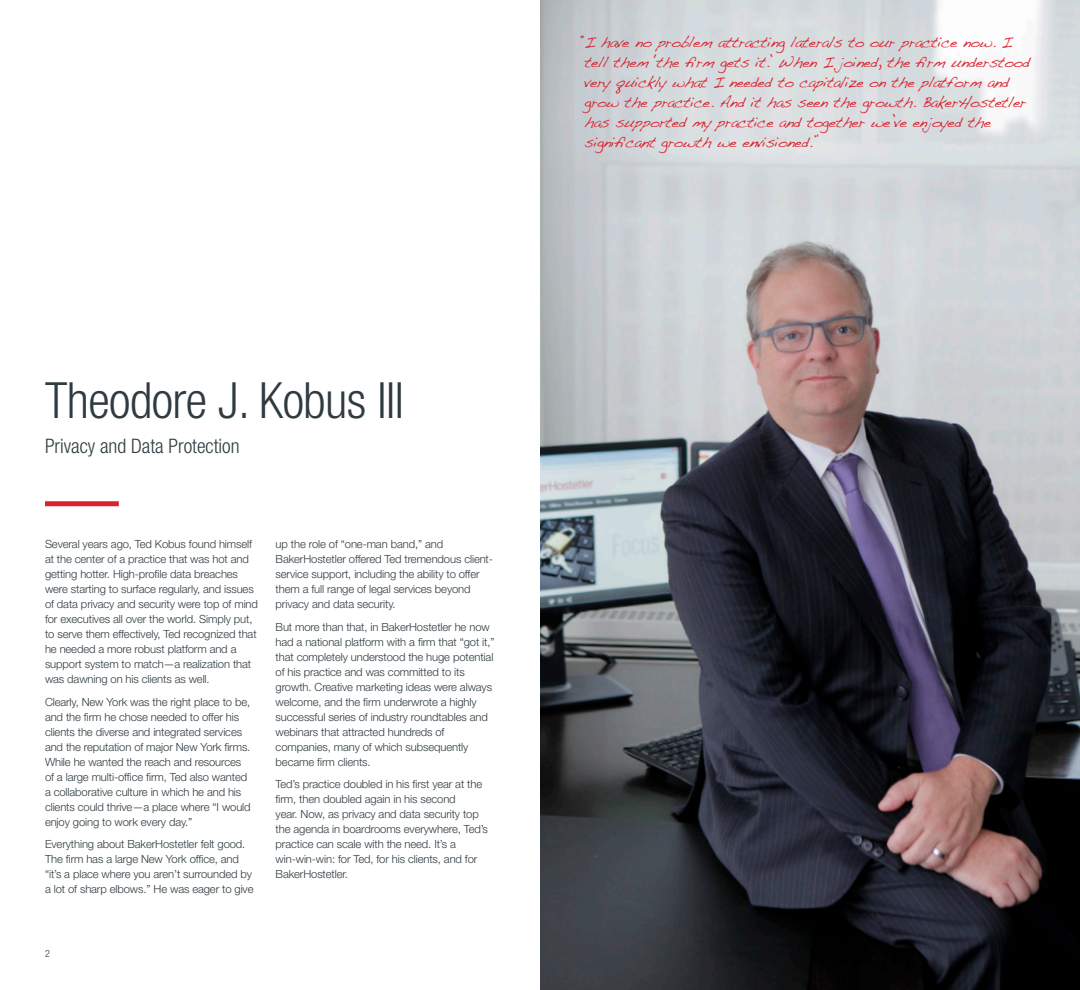
<style>
.page{position:relative;width:1080px;height:990px;background:#fff}
.page>*{position:absolute;margin:0;border:0;box-sizing:border-box;transform-origin:0 0}
.t1{font:300 condensed 50px "Helvetica Neue LT Std";letter-spacing:-.01em;color:#2f3b41}
.t2{font:300 condensed 20px "Helvetica Neue LT Std";color:#2f3b41}
.t3{font:15px/20px "Handwriting Dakota";letter-spacing:-.025em;color:#db2230}
.t4{font:300 11.25px/15px "Helvetica Neue LT Std";letter-spacing:-.01em;color:#2f3b41}
.t5{font:300 condensed 10px "Helvetica Neue LT Std";color:#2f3b41}
</style>
<div class="page">
<img style="left:540px;top:0;width:540px;height:990px">
<div style="left:45px;top:501px;width:74px;height:5px;background:#db2230"></div>
<p class="t3" style="left:581px;top:31px;width:450px">“I have no problem attracting laterals to our practice now. I tell them ‘the firm gets it.’ When I joined, the firm understood very quickly what I needed to capitalize on the platform and grow the practice. And it has seen the growth. BakerHostetler has supported my practice and together we’ve enjoyed the significant growth we envisioned.”</p>
<p class="t1" style="left:45px;top:372px;width:360px">Theodore J. Kobus III</p>
<p class="t2" style="left:45px;top:435px;width:196px">Privacy and Data Protection</p>
<p class="t4" style="left:45px;top:536px;width:215px">Several years ago, Ted Kobus found himself at the center of a practice that was hot and getting hotter. High-profile data breaches were starting to surface regularly, and issues of data privacy and security were top of mind for executives all over the world. Simply put, to serve them effectively, Ted recognized that he needed a more robust platform and a support system to match—a realization that was dawning on his clients as well.</p>
<p class="t4" style="left:45px;top:694px;width:207px">Clearly, New York was the right place to be, and the firm he chose needed to offer his clients the diverse and integrated services and the reputation of major New York firms.<br>While he wanted the reach and resources of a large multi-office firm, Ted also wanted a collaborative culture in which he and his clients could thrive—a place where “I would enjoy going to work every day.”</p>
<p class="t4" style="left:45px;top:836px;width:210px">Everything about BakerHostetler felt good.<br>The firm has a large New York office, and “it’s a place where you aren’t surrounded by a lot of sharp elbows.” He was eager to give</p>
<p class="t4" style="left:276px;top:536px;width:219px">up the role of “one-man band,” and BakerHostetler offered Ted tremendous client&shy;service support, including the ability to offer them a full range of legal services beyond privacy and data security.</p>
<p class="t4" style="left:276px;top:619px;width:221px">But more than that, in BakerHostetler he now had a national platform with a firm that “got it,” that completely understood the huge potential of his practice and was committed to its growth. Creative marketing ideas were always welcome, and the firm underwrote a highly successful series of industry roundtables and webinars that attracted hundreds of companies, many of which subsequently became firm clients.</p>
<p class="t4" style="left:276px;top:776px;width:214px">Ted’s practice doubled in his first year at the firm, then doubled again in his second<br>year. Now, as privacy and data security top the agenda in boardrooms everywhere, Ted’s practice can scale with the need. It’s a win-win-win: for Ted, for his clients, and for BakerHostetler.</p>
<p class="t5" style="left:45px;top:948px;width:6px">2</p>
</div>
